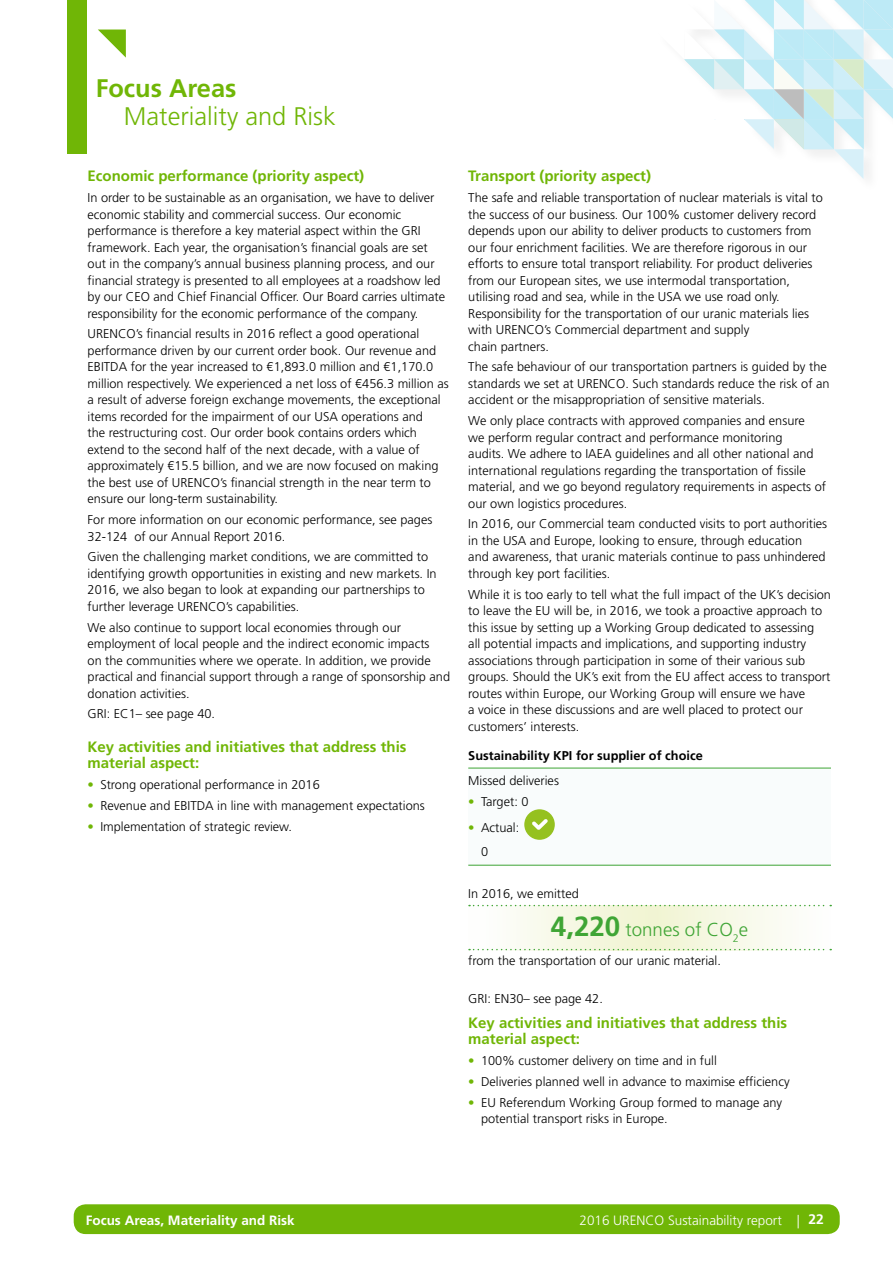
<style>
.page{position:relative;width:893px;height:1263px;background:#fff}
.page>*{position:absolute;margin:0;border:0;box-sizing:border-box;transform-origin:0 0}
.t1{font:300 25.5px "Frutiger";color:#70b606}
.t2{font:700 25.5px "Frutiger";color:#70b606}
.t3{font:300 18.75px "Frutiger";color:#3fa535}
.t4{font:700 15px/16.5px "Frutiger";color:#70b606}
.t5{font:300 13.5px "Frutiger";color:#fff}
.t6{font:700 13.5px "Frutiger";color:#fff}
.t7{font:300 12.75px/16.5px "Frutiger";color:#000}
.t8{font:700 12.75px "Frutiger";color:#000}
.s1{color:#70b606}
.s2{font-weight:700;font-size:27.75px}
.s3{font-weight:700;font-size:13.8px}
</style>
<div class="page">
<svg style="left:684px;top:0;width:209px;height:179px"></svg>
<svg style="left:468px;top:906px;width:363px;height:44px"></svg>
<div style="left:468px;top:768px;width:363px;height:97px;background:#f9fcfc"></div>
<div style="left:74px;top:1204px;width:766px;height:30px;background:#70b606;border-radius:12px"></div>
<div style="left:67px;top:0;width:19px;height:153px;background:#70b606"></div>
<svg style="left:98px;top:30px;width:28px;height:28px"></svg>
<hr style="left:468px;top:768px;width:363px;height:1px;background:#3fa535">
<hr style="left:468px;top:865px;width:363px;height:1px;background:#3fa535">
<svg style="left:469px;top:905px;width:362px;height:1px"></svg>
<svg style="left:469px;top:949px;width:362px;height:1px"></svg>
<div style="left:524px;top:809px;width:31px;height:31px;background:#95c11f;border-radius:50%"></div>
<svg style="left:532px;top:819px;width:16px;height:11px"></svg>
<h1 class="t2" style="left:96px;top:73px;width:142px">Focus Areas</h1>
<h1 class="t1" style="left:124px;top:101px;width:213px">Materiality and Risk</h1>
<p class="t4" style="left:88px;top:168px;width:278px">Economic performance (priority aspect)</p>
<p class="t7" style="left:88px;top:190px;width:359px">In order to be sustainable as an organisation, we have to deliver economic stability and commercial success. Our economic performance is therefore a key material aspect within the GRI framework. Each year, the organisation’s financial goals are set out in the company’s annual business planning process, and our financial strategy is presented to all employees at a roadshow led by our CEO and Chief Financial Officer. Our Board carries ultimate responsibility for the economic performance of the company.</p>
<p class="t7" style="left:88px;top:326px;width:363px">URENCO’s financial results in 2016 reflect a good operational performance driven by our current order book. Our revenue and EBITDA for the year increased to €1,893.0 million and €1,170.0 million respectively. We experienced a net loss of €456.3 million as a result of adverse foreign exchange movements, the exceptional items recorded for the impairment of our USA operations and<br>the restructuring cost. Our order book contains orders which extend to the second half of the next decade, with a value of approximately €15.5 billion, and we are now focused on making the best use of URENCO’s financial strength in the near term to ensure our long-term sustainability.</p>
<p class="t7" style="left:88px;top:512px;width:346px">For more information on our economic performance, see pages<br>32-124 of our Annual Report 2016.</p>
<p class="t7" style="left:88px;top:549px;width:351px">Given the challenging market conditions, we are committed to identifying growth opportunities in existing and new markets. In 2016, we also began to look at expanding our partnerships to further leverage URENCO’s capabilities.</p>
<p class="t7" style="left:88px;top:619px;width:364px">We also continue to support local economies through our employment of local people and the indirect economic impacts<br>on the communities where we operate. In addition, we provide practical and financial support through a range of sponsorship and donation activities.</p>
<p class="t7" style="left:88px;top:706px;width:129px">GRI: EC1– see page 40.</p>
<p class="t4" style="left:88px;top:738px;width:320px">Key activities and initiatives that address this material aspect:</p>
<p class="t7" style="left:88px;top:777px;width:234px"><span class="s1">•</span> Strong operational performance in 2016</p>
<p class="t7" style="left:88px;top:797px;width:339px"><span class="s1">•</span> Revenue and EBITDA in line with management expectations</p>
<p class="t7" style="left:88px;top:818px;width:206px"><span class="s1">•</span> Implementation of strategic review.</p>
<p class="t4" style="left:468px;top:168px;width:184px">Transport (priority aspect)</p>
<p class="t7" style="left:468px;top:190px;width:356px">The safe and reliable transportation of nuclear materials is vital to the success of our business. Our 100% customer delivery record depends upon our ability to deliver products to customers from our four enrichment facilities. We are therefore rigorous in our efforts to ensure total transport reliability. For product deliveries from our European sites, we use intermodal transportation, utilising road and sea, while in the USA we use road only.<br>Responsibility for the transportation of our uranic materials lies with URENCO’s Commercial department and supply<br>chain partners.</p>
<p class="t7" style="left:468px;top:359px;width:363px">The safe behaviour of our transportation partners is guided by the standards we set at URENCO. Such standards reduce the risk of an accident or the misappropriation of sensitive materials.</p>
<p class="t7" style="left:468px;top:413px;width:359px">We only place contracts with approved companies and ensure<br>we perform regular contract and performance monitoring<br>audits. We adhere to IAEA guidelines and all other national and international regulations regarding the transportation of fissile material, and we go beyond regulatory requirements in aspects of our own logistics procedures.</p>
<p class="t7" style="left:468px;top:516px;width:360px">In 2016, our Commercial team conducted visits to port authorities in the USA and Europe, looking to ensure, through education<br>and awareness, that uranic materials continue to pass unhindered through key port facilities.</p>
<p class="t7" style="left:468px;top:586px;width:364px">While it is too early to tell what the full impact of the UK’s decision to leave the EU will be, in 2016, we took a proactive approach to this issue by setting up a Working Group dedicated to assessing<br>all potential impacts and implications, and supporting industry associations through participation in some of their various sub groups. Should the UK’s exit from the EU affect access to transport routes within Europe, our Working Group will ensure we have<br>a voice in these discussions and are well placed to protect our customers’ interests.</p>
<p class="t8" style="left:468px;top:748px;width:236px">Sustainability KPI for supplier of choice</p>
<p class="t7" style="left:468px;top:772px;width:92px">Missed deliveries</p>
<p class="t7" style="left:468px;top:793px;width:62px"><span class="s1">•</span> Target: 0</p>
<p class="t7" style="left:481px;top:816px;width:40px;line-height:24px;text-indent:-13px"><span class="s1">•</span> Actual:<br>0</p>
<p class="t7" style="left:468px;top:886px;width:112px">In 2016, we emitted</p>
<h2 class="t3" style="left:551px;top:919px;width:199px"><span class="s2">4,220</span> tonnes of CO<sub>2</sub>e</h2>
<p class="t7" style="left:468px;top:953px;width:254px">from the transportation of our uranic material.</p>
<p class="t7" style="left:468px;top:991px;width:136px">GRI: EN30– see page 42.</p>
<p class="t4" style="left:468px;top:1014px;width:320px">Key activities and initiatives that address this material aspect:</p>
<p class="t7" style="left:468px;top:1053px;width:250px"><span class="s1">•</span> 100% customer delivery on time and in full</p>
<p class="t7" style="left:468px;top:1073px;width:323px"><span class="s1">•</span> Deliveries planned well in advance to maximise efficiency</p>
<p class="t7" style="left:481px;top:1094px;width:303px;text-indent:-13px"><span class="s1">•</span> EU Referendum Working Group formed to manage any potential transport risks in Europe.</p>
<p class="t6" style="left:86px;top:1212px;width:211px">Focus Areas, Materiality and Risk</p>
<p class="t5" style="left:579px;top:1212px;width:246px">2016 URENCO Sustainability report | <span class="s3">22</span></p>
</div>
